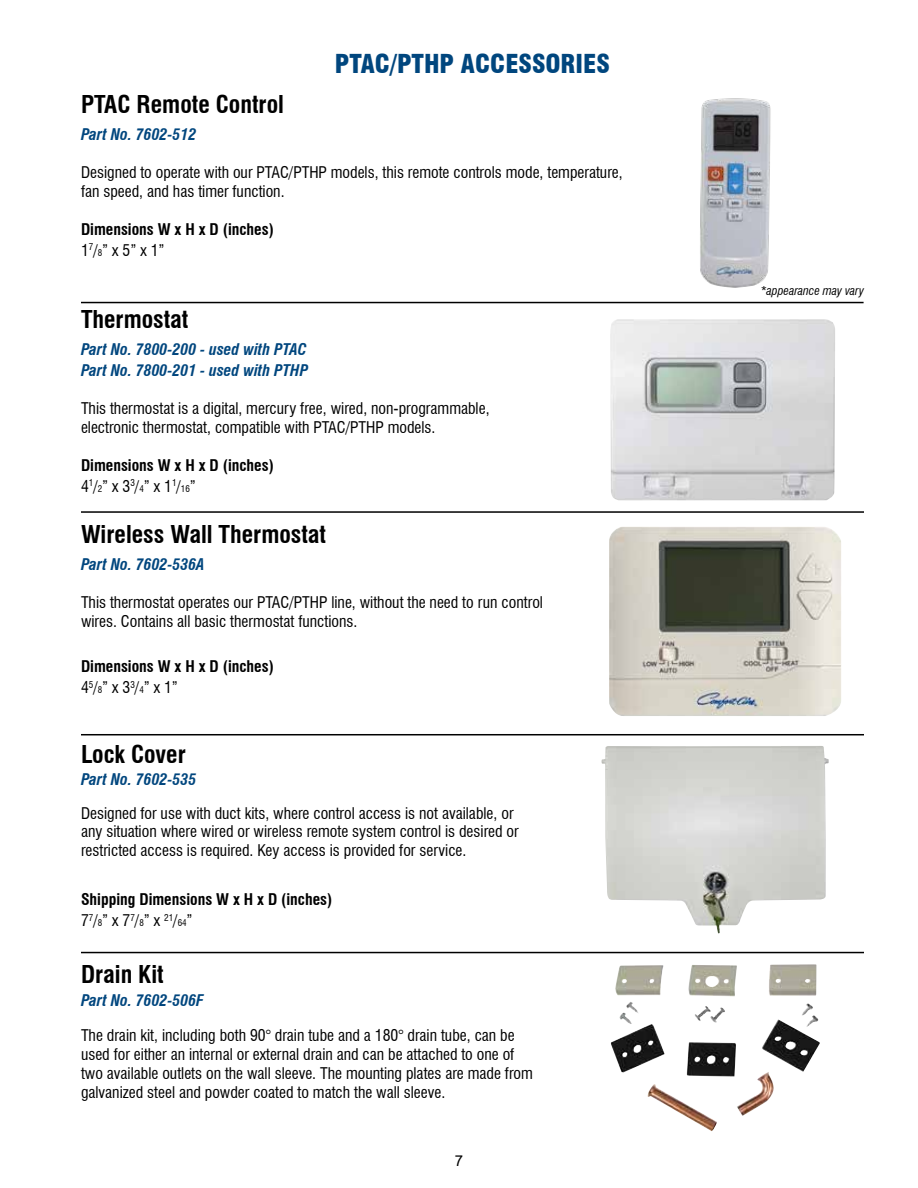
<style>
.page{position:relative;width:918px;height:1188px;background:#fff}
.page>*{position:absolute;margin:0;border:0;box-sizing:border-box;transform-origin:0 0}
.t1{font:900 condensed 25.5px "Swiss 721 BT";color:#00467e}
.t2{font:700 condensed 24px "Swiss 721 BT";color:#000}
.t3{font:condensed 15.75px/18.9px "Swiss 721 BT";color:#000}
.t4{font:700 condensed 15.75px/21px "Swiss 721 BT";color:#000}
.t5{font:italic 700 condensed 15.75px/21px "Swiss 721 BT";color:#00467e}
.t6{font:15px "Arial";color:#000}
.t7{font:italic condensed 12px "Swiss 721 BT";color:#000}
.s1{font-weight:400}
.s2{font-weight:400;font-size:9px}
</style>
<div class="page">
<hr style="left:81px;top:302px;width:783px;height:1px;background:#000">
<img style="left:683px;top:98px;width:101px;height:204px">
<img style="left:609px;top:527px;width:232px;height:189px">
<hr style="left:81px;top:511px;width:783px;height:2px;background:#000">
<hr style="left:81px;top:734px;width:783px;height:1px;background:#000">
<hr style="left:81px;top:952px;width:783px;height:1px;background:#000">
<img style="left:601px;top:746px;width:228px;height:187px">
<img style="left:610px;top:319px;width:225px;height:181px">
<img style="left:615px;top:964px;width:202px;height:49px">
<h1 class="t1" style="left:335px;top:49px;width:276px">PTAC/PTHP ACCESSORIES</h1>
<h2 class="t2" style="left:81px;top:90px;width:204px">PTAC Remote Control</h2>
<p class="t5" style="left:81px;top:124px;width:117px">Part No. 7602-512</p>
<p class="t3" style="left:81px;top:163px;width:543px">Designed to operate with our PTAC/PTHP models, this remote controls mode, temperature, fan speed, and has timer function.</p>
<p class="t4" style="left:81px;top:218px;width:194px">Dimensions W x H x D (inches)<br><span class="s1">1</span><sup>7</sup><span class="s1">/</span><span class="s2">8</span><span class="s1">” x 5” x 1”</span></p>
<h2 class="t2" style="left:81px;top:305px;width:109px">Thermostat</h2>
<p class="t5" style="left:81px;top:339px;width:229px">Part No. 7800-200 - used with PTAC<br>Part No. 7800-201 - used with PTHP</p>
<p class="t3" style="left:81px;top:399px;width:410px">This thermostat is a digital, mercury free, wired, non-programmable, electronic thermostat, compatible with PTAC/PTHP models.</p>
<p class="t4" style="left:81px;top:454px;width:194px">Dimensions W x H x D (inches)<br><span class="s1">4</span><sup>1</sup><span class="s1">/</span><span class="s2">2</span><span class="s1">” x 3</span><sup>3</sup><span class="s1">/</span><span class="s2">4</span><span class="s1">” x 1</span><sup>1</sup><span class="s1">/</span><span class="s2">16</span><span class="s1">”</span></p>
<h2 class="t2" style="left:81px;top:520px;width:247px">Wireless Wall Thermostat</h2>
<p class="t5" style="left:81px;top:554px;width:125px">Part No. 7602-536A</p>
<p class="t3" style="left:81px;top:593px;width:464px">This thermostat operates our PTAC/PTHP line, without the need to run control wires. Contains all basic thermostat functions.</p>
<p class="t4" style="left:81px;top:656px;width:194px">Dimensions W x H x D (inches)<br><span class="s1">4</span><sup>5</sup><span class="s1">/</span><span class="s2">8</span><span class="s1">” x 3</span><sup>3</sup><span class="s1">/</span><span class="s2">4</span><span class="s1">” x 1”</span></p>
<h2 class="t2" style="left:81px;top:740px;width:106px">Lock Cover</h2>
<p class="t5" style="left:81px;top:769px;width:117px">Part No. 7602-535</p>
<p class="t3" style="left:81px;top:803px;width:439px">Designed for use with duct kits, where control access is not available, or any situation where wired or wireless remote system control is desired or restricted access is required. Key access is provided for service.</p>
<p class="t4" style="left:81px;top:889px;width:253px">Shipping Dimensions W x H x D (inches)<br><span class="s1">7</span><sup>7</sup><span class="s1">/</span><span class="s2">8</span><span class="s1">” x 7</span><sup>7</sup><span class="s1">/</span><span class="s2">8</span><span class="s1">” x</span> <sup>21</sup><span class="s1">/</span><span class="s2">64</span><span class="s1">”</span></p>
<h2 class="t2" style="left:81px;top:959px;width:84px">Drain Kit</h2>
<p class="t5" style="left:81px;top:990px;width:124px">Part No. 7602-506F</p>
<p class="t3" style="left:81px;top:1026px;width:454px">The drain kit, including both 90° drain tube and a 180° drain tube, can be used for either an internal or external drain and can be attached to one of two available outlets on the wall sleeve. The mounting plates are made from galvanized steel and powder coated to match the wall sleeve.</p>
<p class="t6" style="left:455px;top:1150px;width:10px">7</p>
<p class="t7" style="left:761px;top:284px;width:105px">*appearance may vary</p>
</div>
